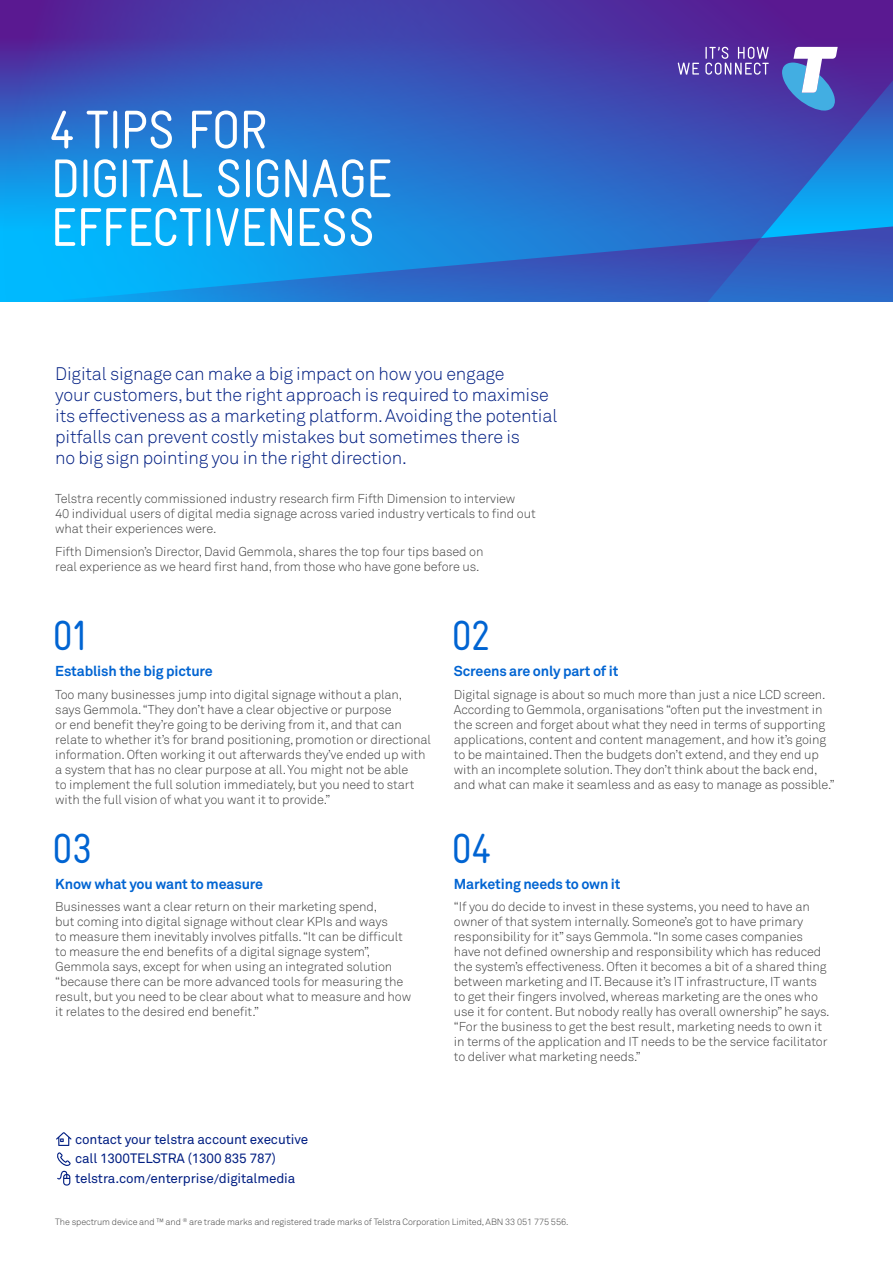
<style>
.page{position:relative;width:893px;height:1263px;background:#fff}
.page>*{position:absolute;margin:0;border:0;box-sizing:border-box;transform-origin:0 0}
.Cover__Headline_36pt{font:54px/48.8px "Gravur Cond Pro Reg R Cone";letter-spacing:-.025em;color:#fff}
.Heads__28pt{font:42px "Gravur Cond Pro Reg R Cone";letter-spacing:-.015em;color:#0064d2}
.Intro__Pullout_12pt{font:300 18px/21px "Akkurat";letter-spacing:-.01em;color:#001e82}
.Subhead__Bold_9_5pt{font:700 14.25px "Akkurat";letter-spacing:-.01em;color:#0064d2}
.Cover__CTA{font:13.5px "Akkurat";letter-spacing:-.01em;color:#001e82}
.Body__Text__2sp{font:300 12.75px/15px "Akkurat";letter-spacing:-.01em;color:#414141}
.Body__Text__1_2sp{font:300 12.75px/15px "Akkurat";letter-spacing:-.01em;color:#414141}
.T_C__Footer_Note{font:300 9px "Akkurat";letter-spacing:-.01em;color:#414141}
</style>
<div class="page">
<svg style="left:0;top:0;width:893px;height:302px;background:#2e66c5"></svg>
<svg style="left:782px;top:47px;width:56px;height:64px"></svg>
<svg style="left:678px;top:63px;width:21px;height:12px"></svg>
<svg style="left:705px;top:47px;width:64px;height:28px;background:#7a5fb5"></svg>
<svg style="left:56px;top:1132px;width:16px;height:14px"></svg>
<svg style="left:57px;top:1152px;width:14px;height:33px"></svg>
<p class="Cover__Headline_36pt" style="left:50px;top:102px;width:344px">4 TIPS FOR<br>DIGITAL SIGNAGE<br>EFFECTIVENESS</p>
<p class="Intro__Pullout_12pt" style="left:55px;top:363px;width:504px">Digital signage can make a big impact on how you engage<br>your customers, but the right approach is required to maximise its effectiveness as a marketing platform. Avoiding the potential pitfalls can prevent costly mistakes but sometimes there is<br>no big sign pointing you in the right direction.</p>
<p class="Body__Text__1_2sp" style="left:55px;top:491px;width:482px">Telstra recently commissioned industry research firm Fifth Dimension to interview<br>40 individual users of digital media signage across varied industry verticals to find out what their experiences were.</p>
<p class="Body__Text__2sp" style="left:55px;top:544px;width:430px">Fifth Dimension’s Director, David Gemmola, shares the top four tips based on real experience as we heard first hand, from those who have gone before us.</p>
<p class="Heads__28pt" style="left:52px;top:606px;width:37px">01</p>
<p class="Subhead__Bold_9_5pt" style="left:55px;top:662px;width:159px">Establish the big picture</p>
<p class="Body__Text__2sp" style="left:55px;top:687px;width:377px">Too many businesses jump into digital signage without a plan, says Gemmola. “They don’t have a clear objective or purpose<br>or end benefit they’re going to be deriving from it, and that can relate to whether it’s for brand positioning, promotion or directional information. Often working it out afterwards they’ve ended up with a system that has no clear purpose at all. You might not be able<br>to implement the full solution immediately, but you need to start with the full vision of what you want it to provide.”</p>
<p class="Heads__28pt" style="left:52px;top:819px;width:42px">03</p>
<p class="Subhead__Bold_9_5pt" style="left:55px;top:875px;width:209px">Know what you want to measure</p>
<p class="Body__Text__2sp" style="left:55px;top:900px;width:357px">Businesses want a clear return on their marketing spend,<br>but coming into digital signage without clear KPIs and ways<br>to measure them inevitably involves pitfalls. “It can be difficult to measure the end benefits of a digital signage system”, Gemmola says, except for when using an integrated solution “because there can be more advanced tools for measuring the result, but you need to be clear about what to measure and how it relates to the desired end benefit.”</p>
<p class="Heads__28pt" style="left:451px;top:606px;width:40px">02</p>
<p class="Subhead__Bold_9_5pt" style="left:454px;top:662px;width:166px">Screens are only part of it</p>
<p class="Body__Text__2sp" style="left:454px;top:687px;width:382px">Digital signage is about so much more than just a nice LCD screen.<br>According to Gemmola, organisations “often put the investment in the screen and forget about what they need in terms of supporting applications, content and content management, and how it’s going to be maintained. Then the budgets don’t extend, and they end up with an incomplete solution. They don’t think about the back end, and what can make it seamless and as easy to manage as possible.”</p>
<p class="Heads__28pt" style="left:451px;top:819px;width:41px">04</p>
<p class="Subhead__Bold_9_5pt" style="left:454px;top:875px;width:168px">Marketing needs to own it</p>
<p class="Body__Text__1_2sp" style="left:454px;top:900px;width:377px">“If you do decide to invest in these systems, you need to have an owner of that system internally. Someone’s got to have primary responsibility for it” says Gemmola. “In some cases companies have not defined ownership and responsibility which has reduced the system’s effectiveness. Often it becomes a bit of a shared thing between marketing and IT. Because it’s IT infrastructure, IT wants to get their fingers involved, whereas marketing are the ones who use it for content. But nobody really has overall ownership” he says. “For the business to get the best result, marketing needs to own it in terms of the application and IT needs to be the service facilitator to deliver what marketing needs.”</p>
<p class="Cover__CTA" style="left:75px;top:1131px;width:235px">contact your telstra account executive</p>
<p class="Cover__CTA" style="left:75px;top:1151px;width:202px">call 1300TELSTRA (1300 835 787)</p>
<p class="Cover__CTA" style="left:75px;top:1170px;width:222px">telstra.com/enterprise/digitalmedia</p>
<p class="T_C__Footer_Note" style="left:55px;top:1216px;width:515px">The spectrum device and ™ and <sup>®</sup> are trade marks and registered trade marks of Telstra Corporation Limited, ABN 33 051 775 556.</p>
</div>
